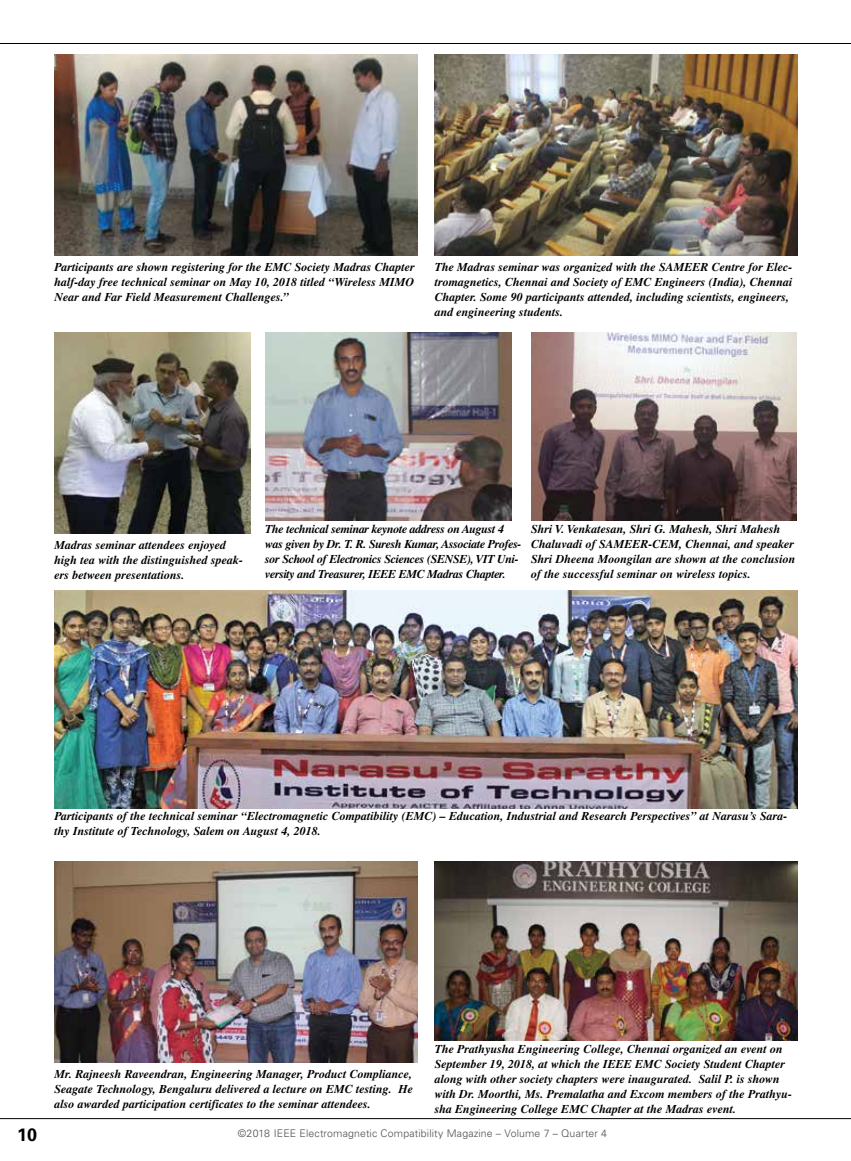
<style>
.page{position:relative;width:851px;height:1161px;background:#fff}
.page>*{position:absolute;margin:0;border:0;box-sizing:border-box;transform-origin:0 0}
.t1{font:700 18px "Univers";color:#000}
.t2{font:italic 700 12px/15px "Times";color:#000}
.t3{font:italic 700 12px/15px "Times";letter-spacing:-.03em;color:#000}
.t4{font:300 10.5px "Univers 45";letter-spacing:.015em;color:#4d4d4f}
</style>
<div class="page">
<hr style="left:0;top:1118px;width:850px;height:1px;background:#000">
<hr style="left:0;top:43px;width:850px;height:1px;background:#000">
<img style="left:54px;top:332px;width:196px;height:202px">
<img style="left:531px;top:332px;width:265px;height:189px">
<img style="left:54px;top:590px;width:743px;height:218px">
<img style="left:265px;top:332px;width:246px;height:189px">
<img style="left:55px;top:861px;width:362px;height:202px">
<img style="left:434px;top:861px;width:363px;height:180px">
<img style="left:55px;top:54px;width:362px;height:201px">
<img style="left:434px;top:54px;width:363px;height:201px">
<p class="t2" style="left:55px;top:260px;width:362px;text-align:justify">Participants are shown registering for the EMC Society Madras Chapter half-day free technical seminar on May 10, 2018 titled “Wireless MIMO Near and Far Field Measurement Challenges.”</p>
<p class="t2" style="left:434px;top:260px;width:359px">The Madras seminar was organized with the SAMEER Centre for Elec&shy;tromagnetics, Chennai and Society of EMC Engineers (India), Chennai Chapter. Some 90 participants attended, including scientists, engineers, and engineering students.</p>
<p class="t2" style="left:54px;top:539px;width:190px">Madras seminar attendees enjoyed high tea with the distinguished speak&shy;ers between presentations.</p>
<p class="t3" style="left:265px;top:522px;width:258px">The technical seminar keynote address on August 4 was given by Dr. T. R. Suresh Kumar, Associate Profes&shy;sor School of Electronics Sciences (SENSE), VIT Uni&shy;versity and Treasurer, IEEE EMC Madras Chapter.</p>
<p class="t2" style="left:531px;top:522px;width:266px">Shri V. Venkatesan, Shri G. Mahesh, Shri Mahesh Chaluvadi of SAMEER-CEM, Chennai, and speaker Shri Dheena Moongilan are shown at the conclusion of the successful seminar on wireless topics.</p>
<p class="t2" style="left:54px;top:810px;width:734px">Participants of the technical seminar “Electromagnetic Compatibility (EMC) – Education, Industrial and Research Perspectives” at Narasu’s Sara&shy;thy Institute of Technology, Salem on August 4, 2018.</p>
<p class="t2" style="left:55px;top:1068px;width:360px;text-align:justify">Mr. Rajneesh Raveendran, Engineering Manager, Product Compliance, Seagate Technology, Bengaluru delivered a lecture on EMC testing. He also awarded participation certificates to the seminar attendees.</p>
<p class="t2" style="left:434px;top:1042px;width:359px">The Prathyusha Engineering College, Chennai organized an event on September 19, 2018, at which the IEEE EMC Society Student Chapter along with other society chapters were inaugurated. Salil P. is shown with Dr. Moorthi, Ms. Premalatha and Excom members of the Prathyu&shy;sha Engineering College EMC Chapter at the Madras event.</p>
<h1 class="t1" style="left:17px;top:1128px;width:22px">10</h1>
<p class="t4" style="left:238px;top:1128px;width:371px">©2018 IEEE Electromagnetic Compatibility Magazine – Volume 7 – Quarter 4</p>
</div>
